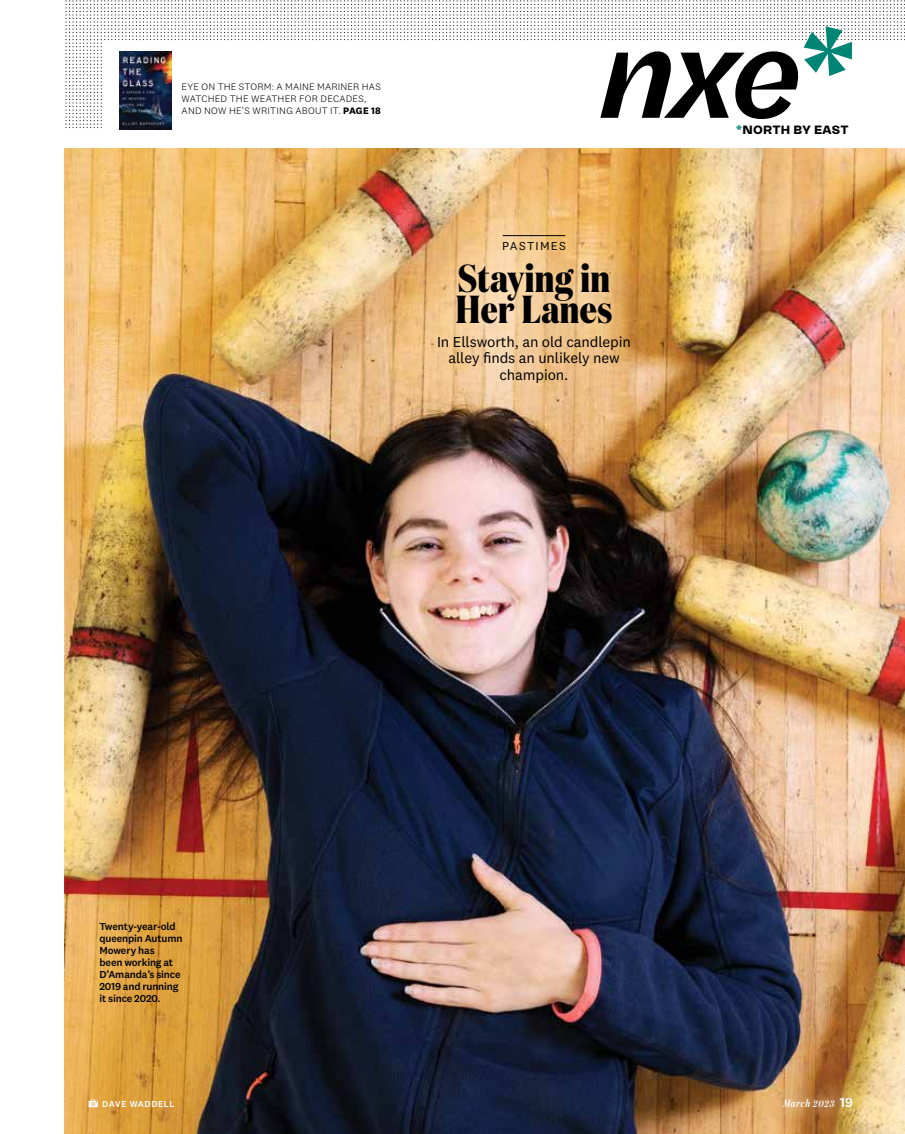
<style>
.page{position:relative;width:905px;height:1134px;background:#fff}
.page>*{position:absolute;margin:0;border:0;box-sizing:border-box;transform-origin:0 0}
.t1{font:italic 700 123px "Freigeist";color:#000}
.t2{font:700 39px/31.5px "Domaine Display Condensed";letter-spacing:.01em;color:#000}
.t3{font:15px/16.5px "National 2";letter-spacing:-.01em;color:#000;text-align:center}
.t4{font:900 12px "Freigeist";letter-spacing:.025em;color:#000}
.t5{font:12px "National 2";letter-spacing:.105em;color:#000}
.t6{font:500 10.5px/12px "National 2";letter-spacing:-.01em;color:#000}
.t7{font:italic 500 10.5px "Domaine Display Condensed";letter-spacing:.08em;color:#fff}
.t8{font:300 9.75px/12px "National 2";letter-spacing:.02em;color:#000}
.t9{font:500 9px "National 2";letter-spacing:.065em;color:#fff}
.s1{font-weight:700}
.s2{color:#008473}
.s3{font-family:"National 2";font-style:normal;font-size:13.5px}
</style>
<div class="page">
<img style="left:65px;top:148px;width:839px;height:986px">
<svg style="left:65px;top:0;width:840px;height:128px"></svg>
<svg style="left:770px;top:1083px;width:96px;height:38px;background:#c69351"></svg>
<img style="left:391px;top:181px;width:286px;height:256px">
<hr style="left:503px;top:235px;width:62px;height:1px;background:#000">
<svg style="left:88px;top:1100px;width:10px;height:7px"></svg>
<img style="left:120px;top:51px;width:51px;height:78px">
<p class="t8" style="left:181px;top:80px;width:201px">EYE ON THE STORM: A MAINE MARINER HAS<br>WATCHED THE WEATHER FOR DECADES,<br>AND NOW HE’S WRITING ABOUT IT. <span class="s1">PAGE 18</span></p>
<h1 class="t1" style="left:600px;top:-2px;width:247px">nxe<span class="s2">*</span></h1>
<p class="t4" style="left:736px;top:122px;width:114px"><span class="s2">*</span>NORTH BY EAST</p>
<p class="t5" style="left:502px;top:238px;width:65px">PASTIMES</p>
<h2 class="t2" style="left:456px;top:262px;width:158px">Staying in<br>Her Lanes</h2>
<h3 class="t3" style="left:437px;top:333px;width:195px">In Ellsworth, an old candlepin alley finds an unlikely new champion.</h3>
<p class="t6" style="left:99px;top:920px;width:85px">Twenty-year-old queenpin Autumn<br>Mowery has<br>been working at<br>D’Amanda’s since<br>2019 and running it since 2020.</p>
<p class="t9" style="left:102px;top:1099px;width:74px">DAVE WADDELL</p>
<p class="t7" style="left:783px;top:1097px;width:71px">March 2023 <span class="s3">19</span></p>
</div>
